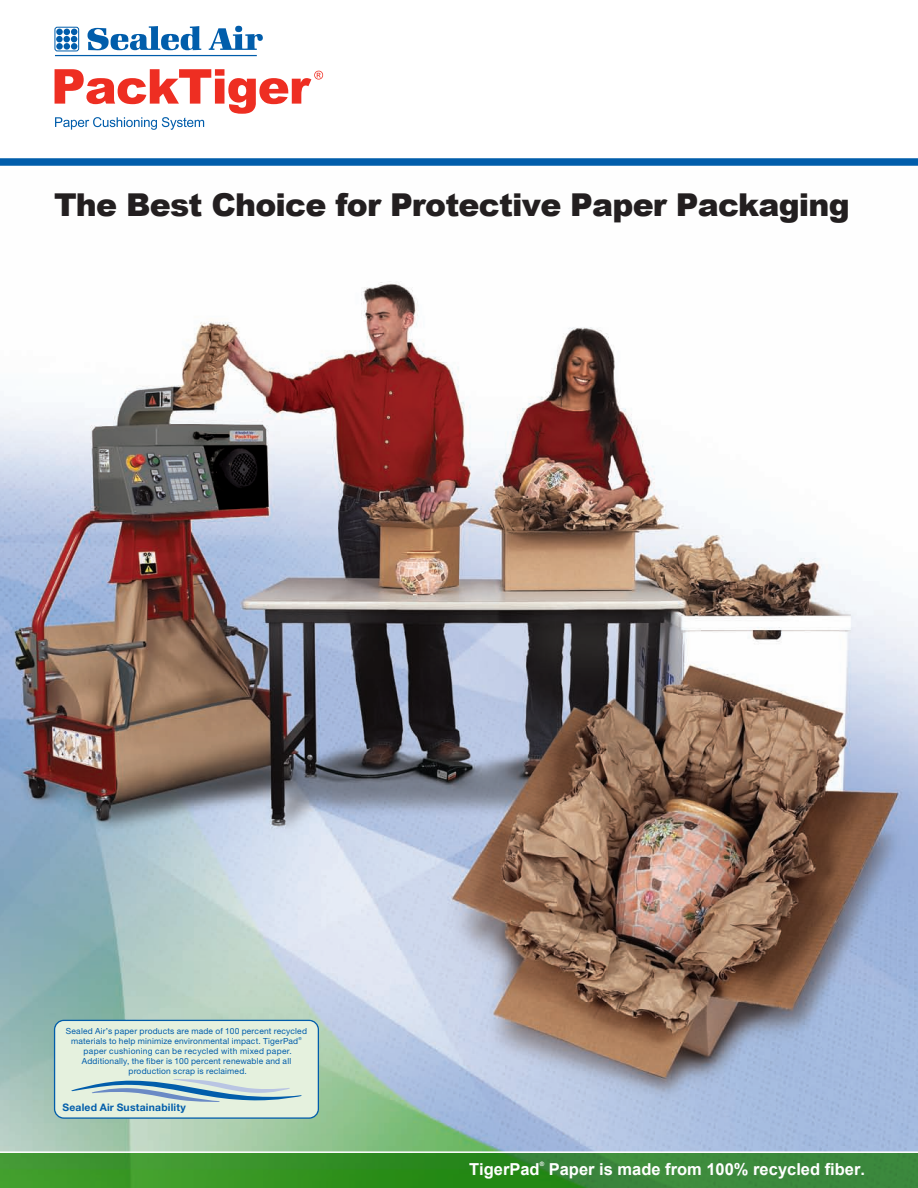
<style>
.page{position:relative;width:918px;height:1188px;background:#fff}
.page>*{position:absolute;margin:0;border:0;box-sizing:border-box;transform-origin:0 0}
.t1{font:900 31.5px "Arial";letter-spacing:-.025em;color:#231f20}
.t2{font:700 16.5px "Arial";color:#fff}
.t3{font:700 10.35px "Helvetica Neue";letter-spacing:.02em;color:#015dab}
.t4{font:8.4px/10.2px "Helvetica Neue";letter-spacing:.025em;color:#015dab;text-align:center}
.t5{font:700 6px "Arial";color:#fff}
</style>
<div class="page">
<img style="left:0;top:282px;width:918px;height:869px">
<div style="left:0;top:158px;width:918px;height:8px;background:#015dab"></div>
<div style="left:56px;top:36px;width:7px;height:6px;background:#015dab;border-radius:50%"></div>
<svg style="left:64px;top:29px;width:13px;height:13px"></svg>
<div style="left:56px;top:29px;width:7px;height:6px;background:#015dab;border-radius:50%"></div>
<div style="left:64px;top:43px;width:6px;height:7px;background:#015dab;border-radius:50%"></div>
<div style="left:71px;top:43px;width:6px;height:7px;background:#015dab;border-radius:50%"></div>
<div style="left:56px;top:43px;width:7px;height:7px;background:#015dab;border-radius:50%"></div>
<svg style="left:88px;top:26px;width:113px;height:24px"></svg>
<div style="left:235px;top:26px;width:7px;height:6px;background:#015dab;border-radius:50%"></div>
<svg style="left:209px;top:28px;width:54px;height:22px"></svg>
<div style="left:54px;top:27px;width:25px;height:24px;border:1px solid #015dab;border-radius:2px"></div>
<hr style="left:55px;top:55px;width:202px;height:1px;background:#015dab">
<svg style="left:55px;top:69px;width:268px;height:61px"></svg>
<svg style="left:54px;top:1020px;width:265px;height:99px;background:#d2e4d9"></svg>
<svg style="left:0;top:1153px;width:918px;height:35px;background:#378e2d"></svg>
<p class="t1" style="left:54px;top:182px;width:797px">The Best Choice for Protective Paper Packaging</p>
<p class="t4" style="left:66px;top:1025px;width:243px">Sealed Air’s paper products are made of 100 percent recycled materials to help minimize environmental impact. TigerPad<sup>® </sup>paper cushioning can be recycled with mixed paper.<br>Additionally, the fiber is 100 percent renewable and all production scrap is reclaimed.</p>
<p class="t3" style="left:62px;top:1101px;width:125px">Sealed Air Sustainability</p>
<p class="t2" style="left:469px;top:1158px;width:72px">TigerPad</p>
<p class="t5" style="left:540px;top:1160px;width:6px">®</p>
<p class="t2" style="left:549px;top:1158px;width:318px">Paper is made from 100% recycled fiber.</p>
</div>
